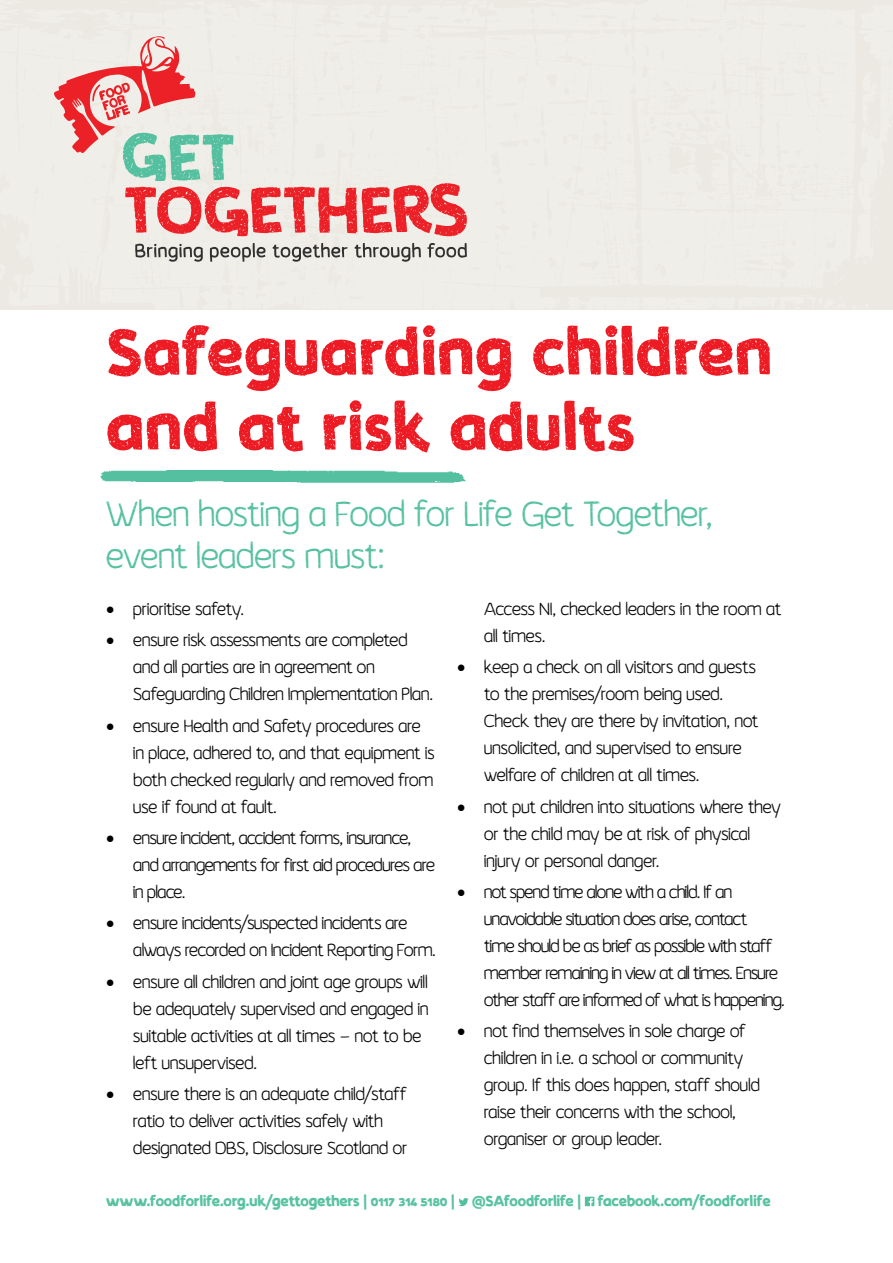
<style>
.page{position:relative;width:893px;height:1263px;background:#fff}
.page>*{position:absolute;margin:0;border:0;box-sizing:border-box;transform-origin:0 0}
.t1{font:700 66px/75px "Koarawild";letter-spacing:.025em;color:#ed1c24}
.t2{font:300 36px/42px "Koarawild";letter-spacing:.005em;color:#54c09f}
.t3{font:300 18px/27px "Koarawild";letter-spacing:.005em;color:#000}
.t4{font:300 18px/27px "Koarawild";letter-spacing:-.025em;color:#000}
.t5{font:300 18px/27px "Koarawild";letter-spacing:-.015em;color:#000}
.t6{font:700 15px "Koarawild";color:#54c09f}
</style>
<div class="page">
<div style="left:0;top:0;width:856px;height:310px;background:#f0eee8"></div>
<svg style="left:747px;top:66px;width:13px;height:11px"></svg>
<svg style="left:758px;top:166px;width:6px;height:22px"></svg>
<div style="left:820px;top:5px;width:73px;height:281px;background:#f0eee8"></div>
<div style="left:555px;top:294px;width:315px;height:16px;background:#edebe4"></div>
<img style="left:100px;top:470px;width:366px;height:13px">
<svg style="left:459px;top:1198px;width:9px;height:8px"></svg>
<svg style="left:585px;top:1197px;width:9px;height:9px"></svg>
<svg style="left:0;top:0;width:487px;height:309px;background:#ead8d2"></svg>
<h1 class="t1" style="left:106px;top:313px;width:667px">Safeguarding children and at risk adults</h1>
<h2 class="t2" style="left:106px;top:493px;width:608px">When hosting a Food for Life Get Together, event leaders must:</h2>
<p class="t3" style="left:106px;top:596px;width:139px">• prioritise safety.</p>
<p class="t3" style="left:133px;top:627px;width:301px;text-indent:-27px">• ensure risk assessments are completed and all parties are in agreement on<br>Safeguarding Children Implementation Plan.</p>
<p class="t3" style="left:133px;top:712px;width:303px;text-indent:-27px">• ensure Health and Safety procedures are in place, adhered to, and that equipment is both checked regularly and removed from use if found at fault.</p>
<p class="t5" style="left:133px;top:825px;width:303px;text-indent:-27px">• ensure incident, accident forms, insurance, and arrangements for first aid procedures are in place.</p>
<p class="t3" style="left:133px;top:910px;width:304px;text-indent:-27px">• ensure incidents/suspected incidents are always recorded on Incident Reporting Form.</p>
<p class="t3" style="left:133px;top:968px;width:296px;text-indent:-27px">• ensure all children and joint age groups will be adequately supervised and engaged in suitable activities at all times – not to be left unsupervised.</p>
<p class="t3" style="left:133px;top:1080px;width:275px;text-indent:-27px">• ensure there is an adequate child/staff ratio to deliver activities safely with designated DBS, Disclosure Scotland or</p>
<p class="t3" style="left:484px;top:596px;width:299px">Access NI, checked leaders in the room at all times.</p>
<p class="t3" style="left:484px;top:654px;width:276px;text-indent:-27px">• keep a check on all visitors and guests to the premises/room being used.<br>Check they are there by invitation, not unsolicited, and supervised to ensure welfare of children at all times.</p>
<p class="t3" style="left:484px;top:793px;width:298px;text-indent:-27px">• not put children into situations where they or the child may be at risk of physical injury or personal danger.</p>
<p class="t4" style="left:484px;top:879px;width:302px;text-indent:-27px">• not spend time alone with a child. If an unavoidable situation does arise, contact<br>time should be as brief as possible with staff member remaining in view at all times. Ensure other staff are informed of what is happening.</p>
<p class="t3" style="left:484px;top:1018px;width:277px;text-indent:-27px">• not find themselves in sole charge of children in i.e. a school or community group. If this does happen, staff should raise their concerns with the school, organiser or group leader.</p>
<p class="t6" style="left:106px;top:1191px;width:666px">www.foodforlife.org.uk/gettogethers | 0117 314 5180 | @SAfoodforlife | facebook.com/foodforlife</p>
</div>
